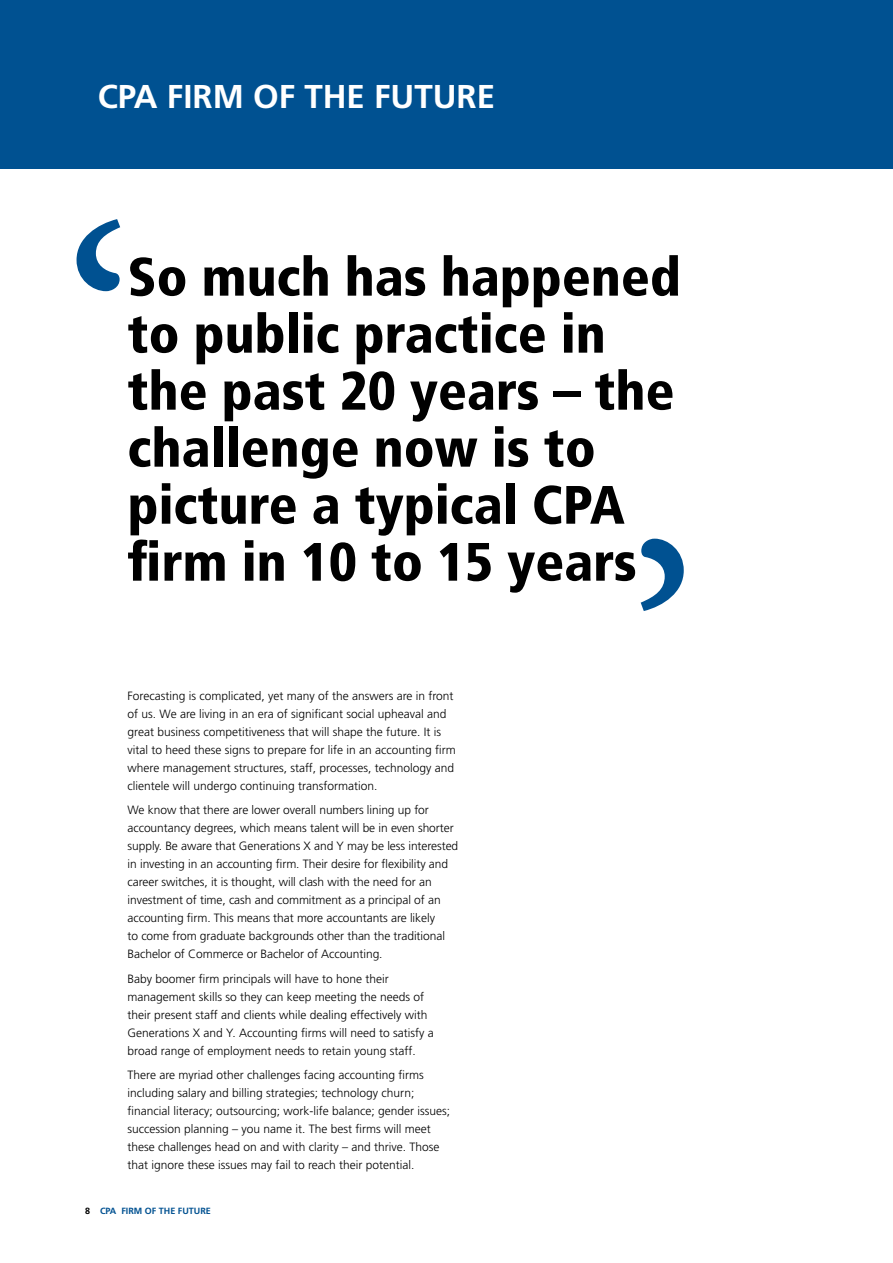
<style>
.page{position:relative;width:893px;height:1263px;background:#fff}
.page>*{position:absolute;margin:0;border:0;box-sizing:border-box;transform-origin:0 0}
.t1{font:900 condensed 54px/57px "Frutiger";color:#000}
.t2{font:700 33px "Frutiger";color:#fff}
.t3{font:300 12px/18px "Frutiger";color:#000}
.t4{font:700 9px "Frutiger";color:#005191}
</style>
<div class="page">
<div style="left:0;top:0;width:893px;height:168px;background:#005191"></div>
<svg style="left:77px;top:219px;width:43px;height:72px"></svg>
<svg style="left:641px;top:539px;width:43px;height:72px"></svg>
<h2 class="t2" style="left:98px;top:77px;width:106px">CPA FIRM</h2>
<h2 class="t2" style="left:253px;top:77px;width:72px">OF THE</h2>
<h2 class="t2" style="left:374px;top:77px;width:38px">FUTURE</h2>
<h1 class="t1" style="left:128px;top:248px;width:555px">So much has happened to public practice in the past 20 years – the challenge now is to picture a typical CPA<br>firm in 10 to 15 years</h1>
<p class="t3" style="left:128px;top:687px;width:330px">Forecasting is complicated, yet many of the answers are in front of us. We are living in an era of significant social upheaval and great business competitiveness that will shape the future. It is vital to heed these signs to prepare for life in an accounting firm where management structures, staff, processes, technology and clientele will undergo continuing transformation.</p>
<p class="t3" style="left:128px;top:801px;width:332px">We know that there are lower overall numbers lining up for accountancy degrees, which means talent will be in even shorter supply. Be aware that Generations X and Y may be less interested in investing in an accounting firm. Their desire for flexibility and career switches, it is thought, will clash with the need for an investment of time, cash and commitment as a principal of an accounting firm. This means that more accountants are likely<br>to come from graduate backgrounds other than the traditional Bachelor of Commerce or Bachelor of Accounting.</p>
<p class="t3" style="left:128px;top:970px;width:308px">Baby boomer firm principals will have to hone their management skills so they can keep meeting the needs of their present staff and clients while dealing effectively with Generations X and Y. Accounting firms will need to satisfy a broad range of employment needs to retain young staff.</p>
<p class="t3" style="left:128px;top:1066px;width:324px">There are myriad other challenges facing accounting firms including salary and billing strategies; technology churn; financial literacy; outsourcing; work-life balance; gender issues; succession planning – you name it. The best firms will meet these challenges head on and with clarity – and thrive. Those that ignore these issues may fail to reach their potential.</p>
<p class="t4" style="left:100px;top:1206px;width:112px">CPA FIRM OF THE FUTURE</p>
</div>
